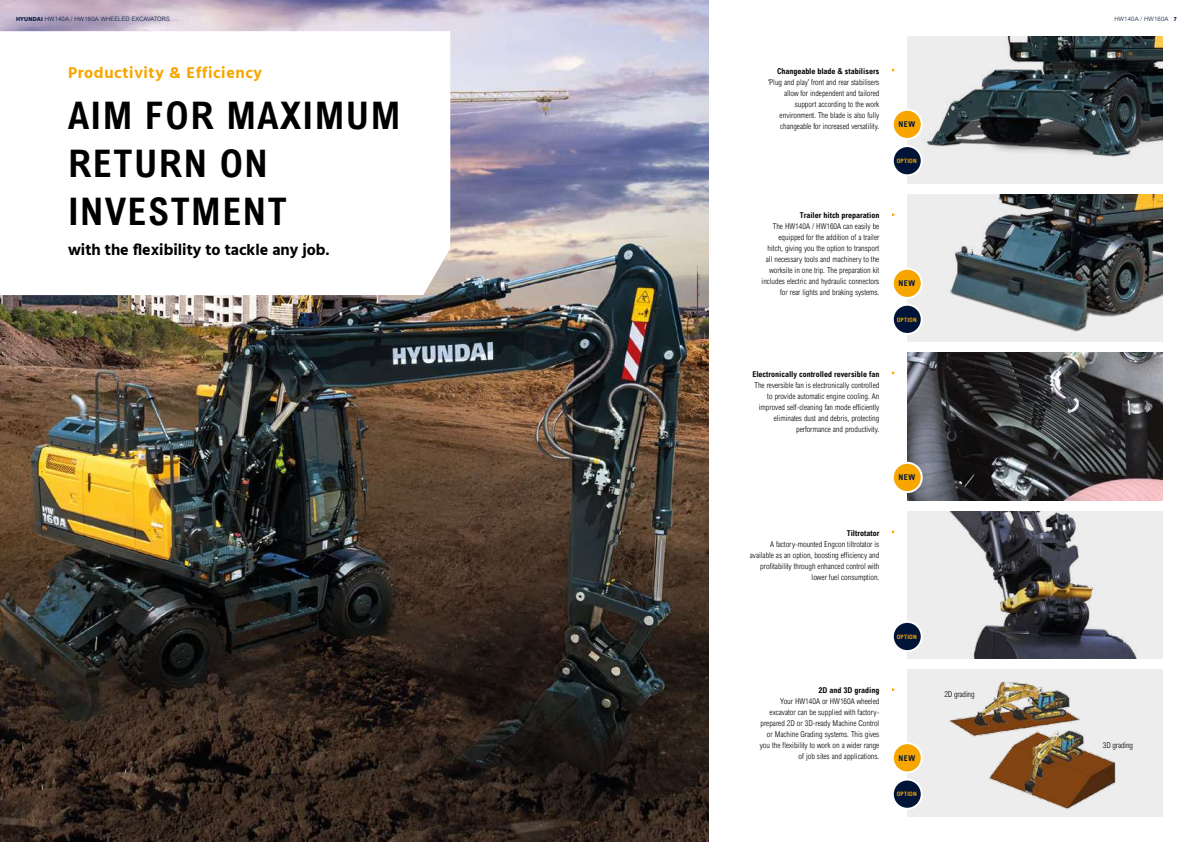
<style>
.page{position:relative;width:1191px;height:842px;background:#fff}
.page>*{position:absolute;margin:0;border:0;box-sizing:border-box;transform-origin:0 0}
.t1{font:700 condensed 38px/48px "Arial";letter-spacing:.04em;color:#000}
.t2{font:700 16px "Hind";color:#000}
.t3{font:700 16px "Hind";letter-spacing:.04em;color:#f7a600}
.t4{font:300 condensed 8px/11px "Arial";color:#000;text-align:right}
.t5{font:700 condensed 8px "Arial";color:#000}
.t6{font:700 condensed 8px "Arial";letter-spacing:.06em;color:#001437}
.t7{font:300 6px "Arial";letter-spacing:.02em;color:#001437}
.t8{font:700 condensed 6px "Arial";letter-spacing:.04em;color:#f7a600}
.s1{font-family:"Hind";font-weight:700}
</style>
<div class="page">
<img style="left:907px;top:194px;width:256px;height:148px">
<div style="left:907px;top:36px;width:256px;height:147px;background:#ededed"></div>
<img style="left:910px;top:36px;width:253px;height:127px">
<img style="left:907px;top:353px;width:255px;height:147px">
<img style="left:907px;top:511px;width:256px;height:147px">
<div style="left:907px;top:669px;width:256px;height:148px;background:#ededed"></div>
<img style="left:949px;top:681px;width:167px;height:129px">
<img style="left:0;top:0;width:708px;height:842px">
<svg style="left:0;top:31px;width:450px;height:264px"></svg>
<div style="left:892px;top:269px;width:29px;height:29px;background:#f7a600;border-radius:50%"></div>
<div style="left:891px;top:268px;width:31px;height:31px;border:2px solid #fff;border-radius:50%"></div>
<div style="left:892px;top:110px;width:29px;height:29px;background:#f7a600;border-radius:50%"></div>
<div style="left:891px;top:109px;width:31px;height:31px;border:2px solid #fff;border-radius:50%"></div>
<div style="left:892px;top:463px;width:29px;height:29px;background:#f7a600;border-radius:50%"></div>
<div style="left:891px;top:462px;width:31px;height:31px;border:2px solid #fff;border-radius:50%"></div>
<div style="left:892px;top:743px;width:29px;height:29px;background:#f7a600;border-radius:50%"></div>
<div style="left:891px;top:742px;width:31px;height:31px;border:2px solid #fff;border-radius:50%"></div>
<div style="left:892px;top:146px;width:29px;height:29px;background:#001437;border-radius:50%"></div>
<div style="left:891px;top:145px;width:31px;height:31px;border:2px solid #fff;border-radius:50%"></div>
<div style="left:892px;top:305px;width:29px;height:29px;background:#001437;border-radius:50%"></div>
<div style="left:891px;top:304px;width:31px;height:31px;border:2px solid #fff;border-radius:50%"></div>
<div style="left:892px;top:622px;width:29px;height:29px;background:#001437;border-radius:50%"></div>
<div style="left:891px;top:621px;width:31px;height:31px;border:2px solid #fff;border-radius:50%"></div>
<div style="left:892px;top:779px;width:29px;height:30px;background:#001437;border-radius:50%"></div>
<div style="left:891px;top:778px;width:31px;height:32px;border:2px solid #fff;border-radius:50%"></div>
<p class="t7" style="left:16px;top:15px;width:155px"><span class="s1">HYUNDAI</span> HW140A / HW160A WHEELED EXCAVATORS</p>
<p class="t7" style="left:1114px;top:15px;width:64px">HW140A / HW160A <span class="s1">7</span></p>
<h2 class="t3" style="left:68px;top:63px;width:195px">Productivity &amp; Efficiency</h2>
<h1 class="t1" style="left:68px;top:91px;width:334px">AIM FOR MAXIMUM<br>RETURN ON<br>INVESTMENT</h1>
<h2 class="t2" style="left:68px;top:240px;width:263px">with the flexibility to tackle any job.</h2>
<p class="t5" style="left:777px;top:66px;width:104px">Changeable blade &amp; stabilisers</p>
<p class="t4" style="left:768px;top:76px;width:113px">‘Plug and play’ front and rear stabilisers allow for independent and tailored support according to the work environment. The blade is also fully changeable for increased versatility.</p>
<p class="t6" style="left:898px;top:120px;width:18px">NEW</p>
<p class="t8" style="left:896px;top:157px;width:22px">OPTION</p>
<p class="t5" style="left:800px;top:211px;width:81px">Trailer hitch preparation</p>
<p class="t4" style="left:761px;top:221px;width:119px">The HW140A / HW160A can easily be equipped for the addition of a trailer hitch, giving you the option to transport all necessary tools and machinery to the worksite in one trip. The preparation kit includes electric and hydraulic connectors for rear lights and braking systems.</p>
<p class="t6" style="left:898px;top:279px;width:18px">NEW</p>
<p class="t8" style="left:896px;top:316px;width:22px">OPTION</p>
<p class="t5" style="left:752px;top:369px;width:129px">Electronically controlled reversible fan</p>
<p class="t4" style="left:754px;top:379px;width:126px">The reversible fan is electronically controlled to provide automatic engine cooling. An improved self-cleaning fan mode efficiently eliminates dust and debris, protecting performance and productivity.</p>
<p class="t6" style="left:898px;top:473px;width:18px">NEW</p>
<p class="t5" style="left:846px;top:528px;width:34px">Tiltrotator</p>
<p class="t4" style="left:750px;top:538px;width:131px">A factory-mounted Engcon tiltrotator is available as an option, boosting efficiency and profitability through enhanced control with lower fuel consumption.</p>
<p class="t8" style="left:896px;top:633px;width:22px">OPTION</p>
<p class="t5" style="left:818px;top:686px;width:62px">2D and 3D grading</p>
<p class="t4" style="left:760px;top:696px;width:121px">Your HW140A or HW160A wheeled excavator can be supplied with factory&shy;prepared 2D or 3D-ready Machine Control or Machine Grading systems. This gives you the flexibility to work on a wider range of job sites and applications.</p>
<p class="t6" style="left:898px;top:753px;width:18px">NEW</p>
<p class="t8" style="left:896px;top:791px;width:22px">OPTION</p>
<p class="t4" style="left:944px;top:688px;width:32px">2D grading</p>
<p class="t4" style="left:1102px;top:740px;width:32px">3D grading</p>
</div>
